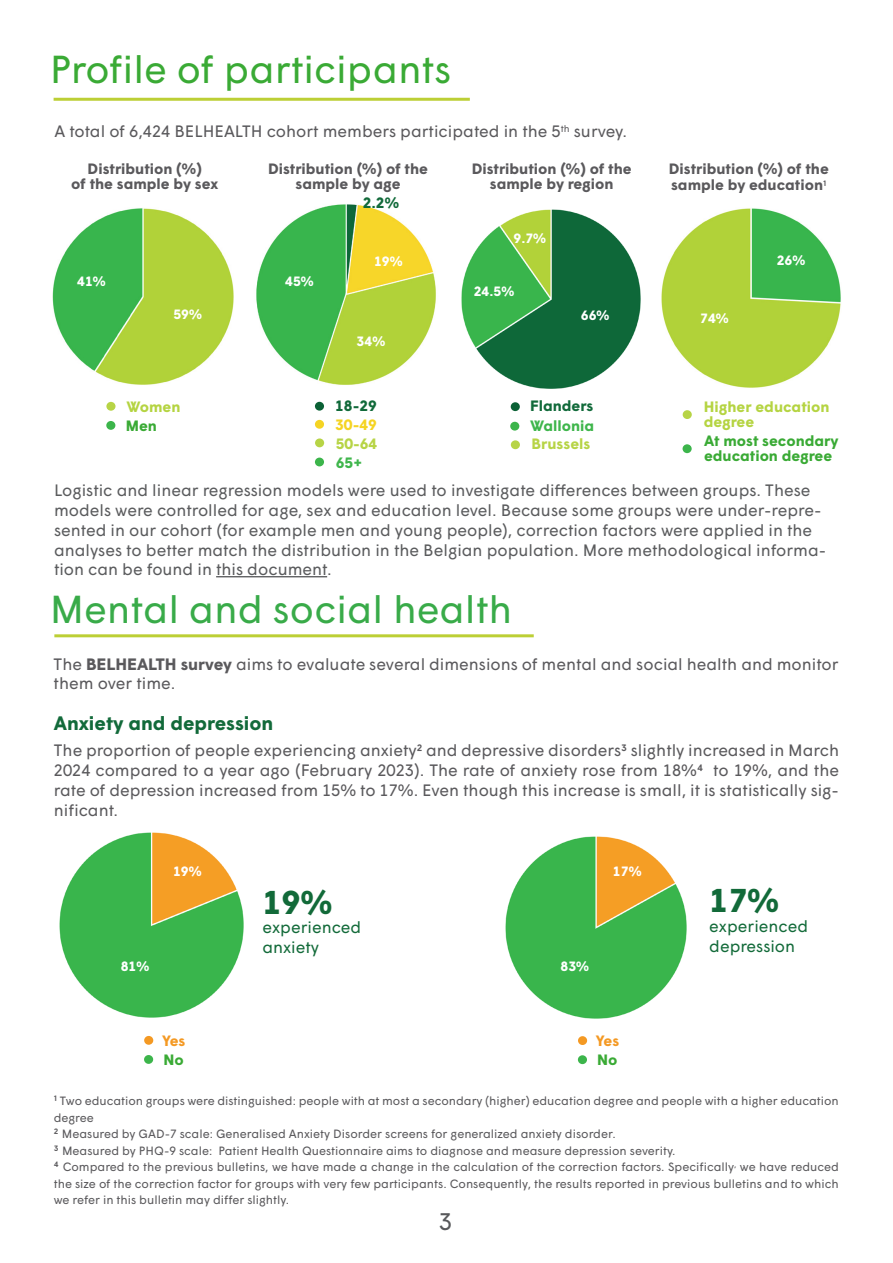
<style>
.page{position:relative;width:893px;height:1263px;background:#fff}
.page>*{position:absolute;margin:0;border:0;box-sizing:border-box;transform-origin:0 0}
.t1{font:39px "Wigrum";color:#3aaa35}
.t2{font:39px "Wigrum";color:#39ab49}
.t3{font:700 33px "Wigrum";color:#126a39}
.t4{font:24px "Wigrum";color:#58595b}
.t5{font:700 19.5px "Wigrum";color:#126a3a}
.t6{font:16.5px/19.8px "Wigrum";color:#5a595c}
.t7{font:16.5px/19.8px "Wigrum";color:#5a5b5d}
.t8{font:16.5px "Wigrum";color:#126a39}
.t9{font:700 15px/15px "Wigrum";color:#5a595c;text-align:center}
.t10{font:700 15px/15px "Wigrum";color:#3aaa35}
.t11{font:700 15px/15px "Wigrum";color:#b5d442}
.t12{font:700 15px "Wigrum";color:#116a3a}
.t13{font:700 15px "Wigrum";color:#b7d446}
.t14{font:700 15px "Wigrum";color:#3fb64c}
.t15{font:700 15px "Wigrum";letter-spacing:-.04em;color:#f49923}
.t16{font:700 15px "Wigrum";color:#f5d423}
.t17{font:700 13.5px "Wigrum";color:#fff}
.t18{font:12px/16.5px "Wigrum";color:#5a595c}
.s1{font-weight:400;font-size:13.5px}
.s2{font-weight:700}
.s3{font-size:13.5px}
</style>
<div class="page">
<hr style="left:54px;top:98px;width:416px;height:3px;background:#bccf35">
<img style="left:52px;top:208px;width:182px;height:177px">
<img style="left:461px;top:209px;width:180px;height:180px">
<img style="left:661px;top:208px;width:180px;height:180px">
<hr style="left:216px;top:576px;width:111px;height:1px;background:#5a5b5d">
<div style="left:106px;top:402px;width:10px;height:9px;background:#b7d446;border-radius:50%"></div>
<div style="left:106px;top:421px;width:9px;height:9px;background:#3cb54b;border-radius:50%"></div>
<div style="left:683px;top:410px;width:9px;height:9px;background:#b7d446;border-radius:50%"></div>
<div style="left:683px;top:444px;width:9px;height:9px;background:#3cb54b;border-radius:50%"></div>
<div style="left:315px;top:438px;width:9px;height:9px;background:#b7d446;border-radius:50%"></div>
<div style="left:315px;top:458px;width:9px;height:8px;background:#3cb54b;border-radius:50%"></div>
<div style="left:511px;top:440px;width:9px;height:9px;background:#b7d446;border-radius:50%"></div>
<div style="left:510px;top:422px;width:9px;height:9px;background:#3cb54b;border-radius:50%"></div>
<img style="left:256px;top:204px;width:180px;height:181px">
<div style="left:315px;top:420px;width:9px;height:9px;background:#f5d423;border-radius:50%"></div>
<div style="left:315px;top:402px;width:9px;height:9px;background:#0b6135;border-radius:50%"></div>
<div style="left:511px;top:402px;width:9px;height:9px;background:#0b6135;border-radius:50%"></div>
<hr style="left:54px;top:634px;width:480px;height:3px;background:#bccf35">
<img style="left:59px;top:832px;width:185px;height:186px">
<div style="left:144px;top:1036px;width:9px;height:9px;background:#f49923;border-radius:50%"></div>
<div style="left:144px;top:1055px;width:9px;height:9px;background:#3cb54b;border-radius:50%"></div>
<div style="left:578px;top:1036px;width:9px;height:9px;background:#f49923;border-radius:50%"></div>
<div style="left:578px;top:1055px;width:9px;height:9px;background:#3cb54b;border-radius:50%"></div>
<img style="left:505px;top:836px;width:182px;height:183px">
<p class="t1" style="left:50px;top:40px;width:403px">Profile of participants</p>
<p class="t6" style="left:54px;top:120px;width:574px">A total of 6,424 BELHEALTH cohort members participated in the 5<sup>th</sup> survey.</p>
<p class="t9" style="left:88px;top:160px;width:116px">Distribution (%)</p>
<p class="t9" style="left:71px;top:175px;width:149px">of the sample by sex</p>
<p class="t17" style="left:77px;top:271px;width:30px">41%</p>
<p class="t17" style="left:173px;top:304px;width:30px">59%</p>
<p class="t9" style="left:268px;top:160px;width:162px">Distribution (%) of the sample by age</p>
<p class="t12" style="left:363px;top:191px;width:38px">2.2%</p>
<p class="t17" style="left:285px;top:271px;width:30px">45%</p>
<p class="t17" style="left:374px;top:251px;width:30px">19%</p>
<p class="t17" style="left:357px;top:331px;width:30px">34%</p>
<p class="t11" style="left:127px;top:398px;width:55px">Women</p>
<p class="t12" style="left:335px;top:395px;width:43px">18-29</p>
<p class="t16" style="left:335px;top:414px;width:43px">30-49</p>
<p class="t13" style="left:336px;top:432px;width:43px">50-64</p>
<p class="t14" style="left:336px;top:451px;width:28px">65+</p>
<p class="t10" style="left:126px;top:417px;width:33px">Men</p>
<p class="t9" style="left:472px;top:160px;width:162px">Distribution (%) of the sample by region</p>
<p class="t17" style="left:513px;top:228px;width:34px">9.7%</p>
<p class="t17" style="left:474px;top:281px;width:42px">24.5%</p>
<p class="t17" style="left:581px;top:305px;width:30px">66%</p>
<p class="t12" style="left:530px;top:395px;width:65px">Flanders</p>
<p class="t13" style="left:532px;top:432px;width:60px">Brussels</p>
<p class="t14" style="left:530px;top:414px;width:66px">Wallonia</p>
<p class="t9" style="left:669px;top:159px;width:162px;line-height:16.5px;text-align:left">Distribution (%) of the sample by education<span class="s1">1</span></p>
<p class="t17" style="left:700px;top:308px;width:30px">74%</p>
<p class="t17" style="left:777px;top:250px;width:30px">26%</p>
<p class="t11" style="left:704px;top:398px;width:127px">Higher education degree</p>
<p class="t10" style="left:704px;top:432px;width:136px">At most secondary education degree</p>
<p class="t7" style="left:54px;top:479px;width:774px">Logistic and linear regression models were used to investigate differences between groups. These models were controlled for age, sex and education level. Because some groups were under-repre&shy;sented in our cohort (for example men and young people), correction factors were applied in the analyses to better match the distribution in the Belgian population. More methodological informa&shy;tion can be found in this document.</p>
<p class="t2" style="left:50px;top:580px;width:464px">Mental and social health</p>
<p class="t6" style="left:54px;top:653px;width:787px">The <span class="s2">BELHEALTH survey</span> aims to evaluate several dimensions of mental and social health and monitor them over time.</p>
<p class="t5" style="left:54px;top:708px;width:221px">Anxiety and depression</p>
<p class="t6" style="left:54px;top:739px;width:787px;text-align:justify">The proportion of people experiencing anxiety2 and depressive disorders3 slightly increased in March 2024 compared to a year ago (February 2023). The rate of anxiety rose from 18%4 to 19%, and the rate of depression increased from 15% to 17%. Even though this increase is small, it is statistically sig&shy;nificant.</p>
<p class="t17" style="left:173px;top:861px;width:30px">19%</p>
<p class="t17" style="left:121px;top:956px;width:30px">81%</p>
<p class="t15" style="left:162px;top:1029px;width:25px">Yes</p>
<p class="t10" style="left:163px;top:1051px;width:22px">No</p>
<p class="t3" style="left:262px;top:877px;width:72px">19%</p>
<p class="t8" style="left:262px;top:915px;width:100px">experienced</p>
<p class="t8" style="left:262px;top:935px;width:58px">anxiety</p>
<p class="t17" style="left:613px;top:861px;width:30px">17%</p>
<p class="t17" style="left:561px;top:956px;width:30px">83%</p>
<p class="t15" style="left:596px;top:1029px;width:25px">Yes</p>
<p class="t10" style="left:597px;top:1051px;width:22px">No</p>
<p class="t3" style="left:709px;top:876px;width:72px">17%</p>
<p class="t8" style="left:709px;top:914px;width:100px">experienced</p>
<p class="t8" style="left:709px;top:934px;width:87px">depression</p>
<p class="t18" style="left:54px;top:1092px;width:787px"><span class="s3">1</span> Two education groups were distinguished: people with at most a secondary (higher) education degree and people with a higher education degree</p>
<p class="t18" style="left:54px;top:1125px;width:563px"><span class="s3">2</span> Measured by GAD-7 scale: Generalised Anxiety Disorder screens for generalized anxiety disorder.</p>
<p class="t18" style="left:54px;top:1141px;width:623px"><span class="s3">3</span> Measured by PHQ-9 scale: Patient Health Questionnaire aims to diagnose and measure depression severity.</p>
<p class="t18" style="left:54px;top:1158px;width:787px;text-align:justify"><span class="s3">4</span> Compared to the previous bulletins, we have made a change in the calculation of the correction factors. Specifically, we have reduced the size of the correction factor for groups with very few participants. Consequently, the results reported in previous bulletins and to which we refer in this bulletin may differ slightly.</p>
<p class="t4" style="left:439px;top:1203px;width:15px">3</p>
</div>
